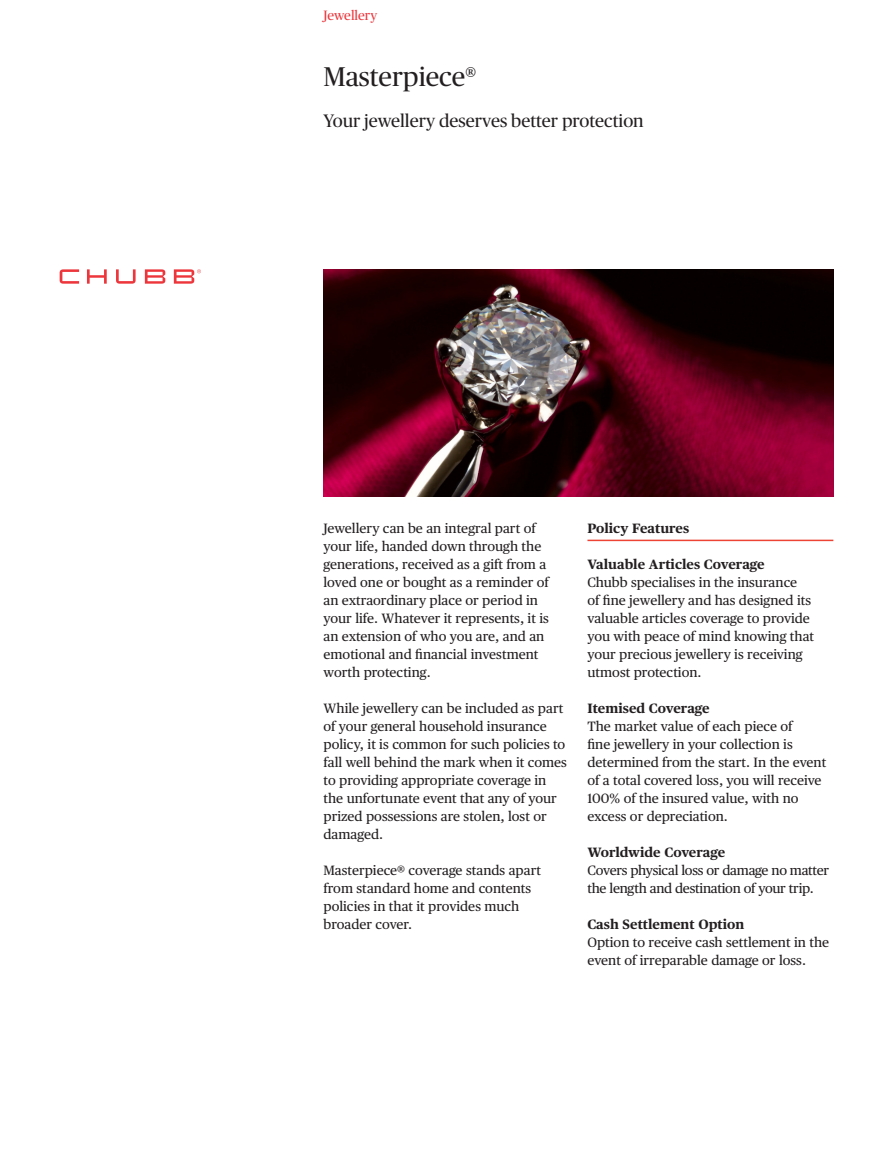
<style>
.page{position:relative;width:893px;height:1161px;background:#fff}
.page>*{position:absolute;margin:0;border:0;box-sizing:border-box;transform-origin:0 0}
.Section_Header{font:27px "Chubb Publico";color:#231f20}
.Section_Sub-Header{font:18px "Chubb Publico";color:#231f20}
.Body_Copy_Black{font:13.5px/18px "Chubb Publico Text";color:#231f20}
.Body_Copy_Black-2{font:13.5px/18px "Chubb Publico Text";letter-spacing:-.02em;color:#231f20}
.Header_Black{font:700 13.5px "Chubb Publico Text";color:#231f20}
.Body_Copy_Black-3{font:700 13.5px "Chubb Publico Text";color:#231f20}
.Headings_Red_Rule{font:700 13.5px "Chubb Publico Text";color:#231f20}
.t1{font:13.5px "Chubb Publico";color:#ec363c}
</style>
<div class="page">
<hr style="left:587px;top:540px;width:246px;height:1px;background:#ed4335">
<img style="left:324px;top:269px;width:509px;height:228px">
<svg style="left:60px;top:269px;width:141px;height:15px"></svg>
<p class="t1" style="left:324px;top:6px;width:55px">Jewellery</p>
<p class="Section_Header" style="left:324px;top:58px;width:154px">Masterpiece®</p>
<p class="Section_Sub-Header" style="left:324px;top:108px;width:322px">Your jewellery deserves better protection</p>
<p class="Body_Copy_Black" style="left:324px;top:518px;width:227px">Jewellery can be an integral part of your life, handed down through the generations, received as a gift from a loved one or bought as a reminder of an extraordinary place or period in your life. Whatever it represents, it is an extension of who you are, and an emotional and financial investment worth protecting.</p>
<p class="Body_Copy_Black" style="left:324px;top:698px;width:245px">While jewellery can be included as part of your general household insurance policy, it is common for such policies to fall well behind the mark when it comes to providing appropriate coverage in the unfortunate event that any of your prized possessions are stolen, lost or damaged.</p>
<p class="Body_Copy_Black" style="left:324px;top:860px;width:219px">Masterpiece® coverage stands apart from standard home and contents policies in that it provides much broader cover.</p>
<p class="Headings_Red_Rule" style="left:587px;top:518px;width:103px">Policy Features</p>
<p class="Body_Copy_Black-3" style="left:587px;top:554px;width:179px">Valuable Articles Coverage</p>
<p class="Body_Copy_Black" style="left:587px;top:572px;width:228px">Chubb specialises in the insurance<br>of fine jewellery and has designed its valuable articles coverage to provide you with peace of mind knowing that your precious jewellery is receiving utmost protection.</p>
<p class="Header_Black" style="left:587px;top:698px;width:124px">Itemised Coverage</p>
<p class="Body_Copy_Black" style="left:587px;top:716px;width:240px">The market value of each piece of<br>fine jewellery in your collection is determined from the start. In the event of a total covered loss, you will receive 100% of the insured value, with no excess or depreciation.</p>
<p class="Header_Black" style="left:587px;top:842px;width:139px">Worldwide Coverage</p>
<p class="Body_Copy_Black-2" style="left:587px;top:860px;width:243px">Covers physical loss or damage no matter the length and destination of your trip.</p>
<p class="Header_Black" style="left:587px;top:914px;width:158px">Cash Settlement Option</p>
<p class="Body_Copy_Black" style="left:587px;top:932px;width:243px">Option to receive cash settlement in the event of irreparable damage or loss.</p>
</div>
